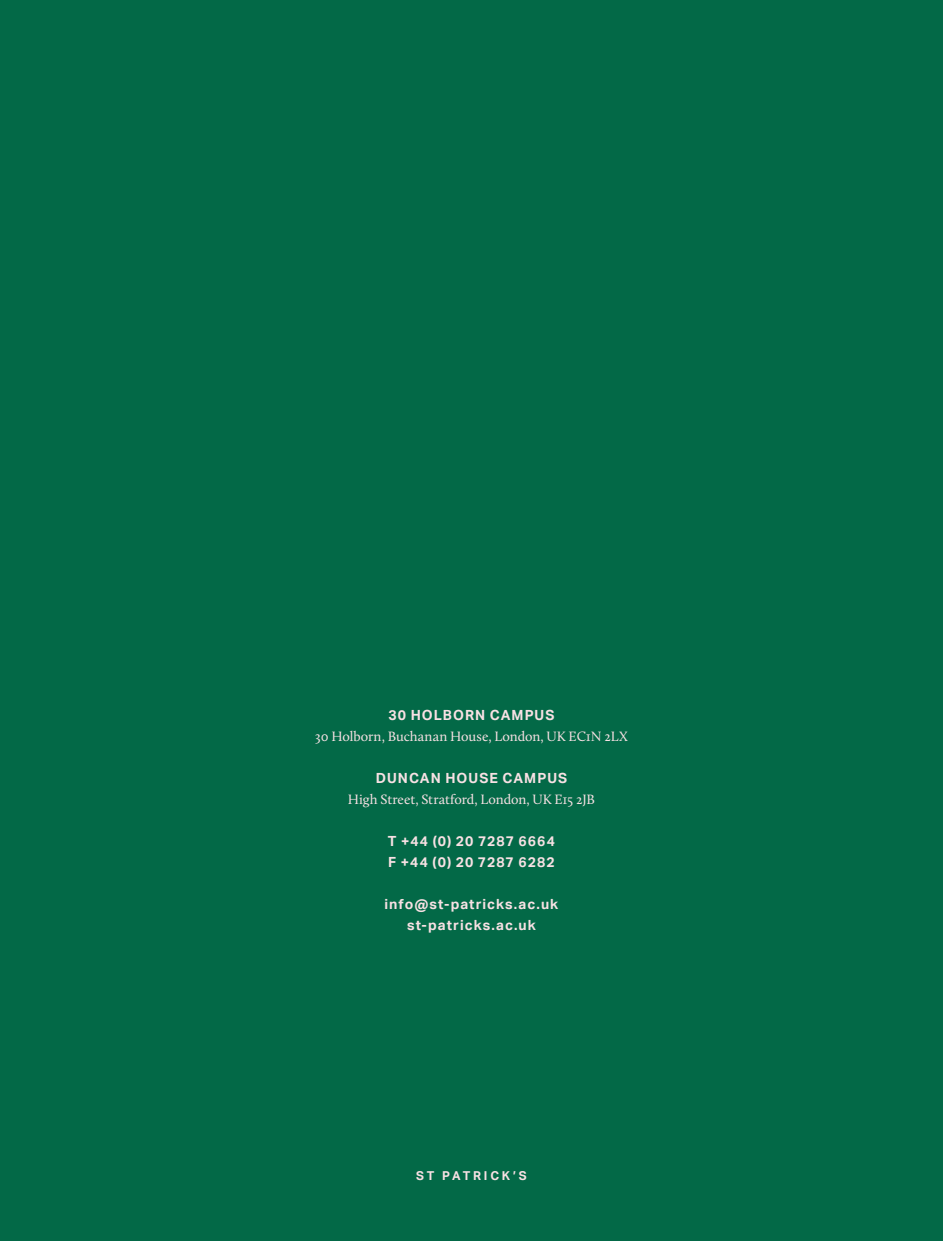
<style>
.page{position:relative;width:943px;height:1241px;background:#fff}
.page>*{position:absolute;margin:0;border:0;box-sizing:border-box;transform-origin:0 0}
.t1{font:700 14px/21px "Aktiv Grotesk";letter-spacing:.075em;color:#f8e1e4}
.t2{font:14px "Calluna";letter-spacing:-.005em;color:#f8e1e4}
.t3{font:700 12.25px "Aktiv Grotesk";letter-spacing:.23em;color:#f8e1e4}
</style>
<div class="page">
<div style="left:0;top:0;width:943px;height:1240px;background:#036947"></div>
<p class="t1" style="left:388px;top:704px;width:168px">30 HOLBORN CAMPUS</p>
<p class="t2" style="left:315px;top:728px;width:314px">30 Holborn, Buchanan House, London, UK EC1N 2LX</p>
<p class="t1" style="left:376px;top:767px;width:193px">DUNCAN HOUSE CAMPUS</p>
<p class="t2" style="left:348px;top:791px;width:249px">High Street, Stratford, London, UK E15 2JB</p>
<p class="t1" style="left:388px;top:830px;width:168px">T +44 (0) 20 7287 6664<br>F +44 (0) 20 7287 6282</p>
<p class="t1" style="left:384px;top:893px;width:175px;text-align:center">INFO@ST-PATRICKS.AC.UK<br>ST-PATRICKS.AC.UK</p>
<p class="t3" style="left:416px;top:1168px;width:112px">ST PATRICK’S</p>
</div>
